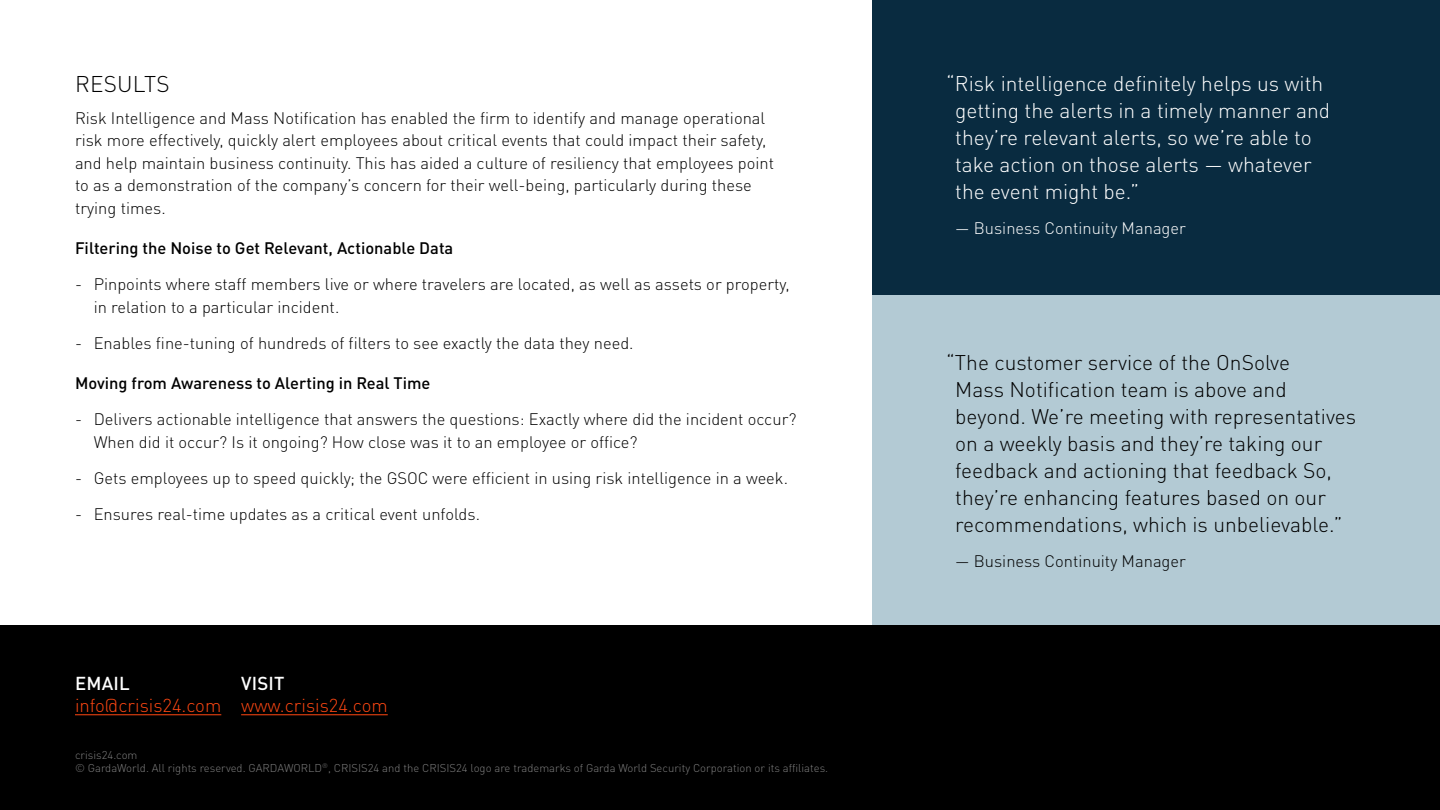
<style>
.page{position:relative;width:1440px;height:810px;background:#fff}
.page>*{position:absolute;margin:0;border:0;box-sizing:border-box;transform-origin:0 0}
.t1{font:300 22.5px "DIN Pro";letter-spacing:.01em;color:#000}
.t2{font:300 21px/27px "DIN Pro";color:#000}
.t3{font:300 21px/27px "DIN Pro";color:#fff}
.t4{font:300 18.52px "DIN Pro";color:#ff4712}
.t5{font:500 18.52px "DIN Pro";letter-spacing:.01em;color:#fff}
.t6{font:300 16.5px/22.5px "DIN Pro";color:#000}
.t7{font:500 16.5px "DIN Pro";color:#000}
.t8{font:300 16.5px "DIN Pro";color:#fff}
.t9{font:300 11.25px/13.5px "DIN Pro";color:#808080}
</style>
<div class="page">
<div style="left:0;top:626px;width:1440px;height:184px;background:#000"></div>
<hr style="left:75px;top:714px;width:146px;height:1px;background:#ff4712">
<hr style="left:241px;top:714px;width:147px;height:1px;background:#ff4712">
<div style="left:873px;top:0;width:567px;height:296px;background:#092b40"></div>
<div style="left:873px;top:296px;width:567px;height:330px;background:#b3cad4"></div>
<h1 class="t1" style="left:75px;top:67px;width:96px">RESULTS</h1>
<p class="t6" style="left:75px;top:105px;width:701px">Risk Intelligence and Mass Notification has enabled the firm to identify and manage operational risk more effectively, quickly alert employees about critical events that could impact their safety, and help maintain business continuity. This has aided a culture of resiliency that employees point to as a demonstration of the company’s concern for their well-being, particularly during these trying times.</p>
<p class="t7" style="left:75px;top:236px;width:380px">Filtering the Noise to Get Relevant, Actionable Data</p>
<p class="t6" style="left:94px;top:272px;width:697px;text-indent:-19px">- Pinpoints where staff members live or where travelers are located, as well as assets or property, in relation to a particular incident.</p>
<p class="t6" style="left:75px;top:330px;width:560px">- Enables fine-tuning of hundreds of filters to see exactly the data they need.</p>
<p class="t7" style="left:75px;top:371px;width:357px">Moving from Awareness to Alerting in Real Time</p>
<p class="t6" style="left:94px;top:407px;width:704px;text-indent:-19px">- Delivers actionable intelligence that answers the questions: Exactly where did the incident occur?<br>When did it occur? Is it ongoing? How close was it to an employee or office?</p>
<p class="t6" style="left:75px;top:465px;width:715px">- Gets employees up to speed quickly; the GSOC were efficient in using risk intelligence in a week.</p>
<p class="t6" style="left:75px;top:501px;width:407px">- Ensures real-time updates as a critical event unfolds.</p>
<p class="t5" style="left:241px;top:669px;width:45px">VISIT</p>
<p class="t4" style="left:241px;top:691px;width:148px">www.crisis24.com</p>
<p class="t9" style="left:75px;top:747px;width:755px">crisis24.com<br>© GardaWorld. All rights reserved. GARDAWORLD<sup>®</sup>, CRISIS24 and the CRISIS24 logo are trademarks of Garda World Security Corporation or its affiliates.</p>
<p class="t5" style="left:75px;top:669px;width:56px">EMAIL</p>
<p class="t4" style="left:75px;top:691px;width:148px">info@crisis24.com</p>
<p class="t3" style="left:955px;top:69px;width:376px;text-indent:-9px">“Risk intelligence definitely helps us with getting the alerts in a timely manner and they’re relevant alerts, so we’re able to take action on those alerts — whatever the event might be.”</p>
<p class="t8" style="left:955px;top:215px;width:232px">— Business Continuity Manager</p>
<p class="t2" style="left:955px;top:348px;width:402px;text-indent:-9px">“The customer service of the OnSolve<br>Mass Notification team is above and beyond. We’re meeting with representatives on a weekly basis and they’re taking our feedback and actioning that feedback So, they’re enhancing features based on our recommendations, which is unbelievable.”</p>
<p class="t6" style="left:955px;top:549px;width:232px">— Business Continuity Manager</p>
</div>
